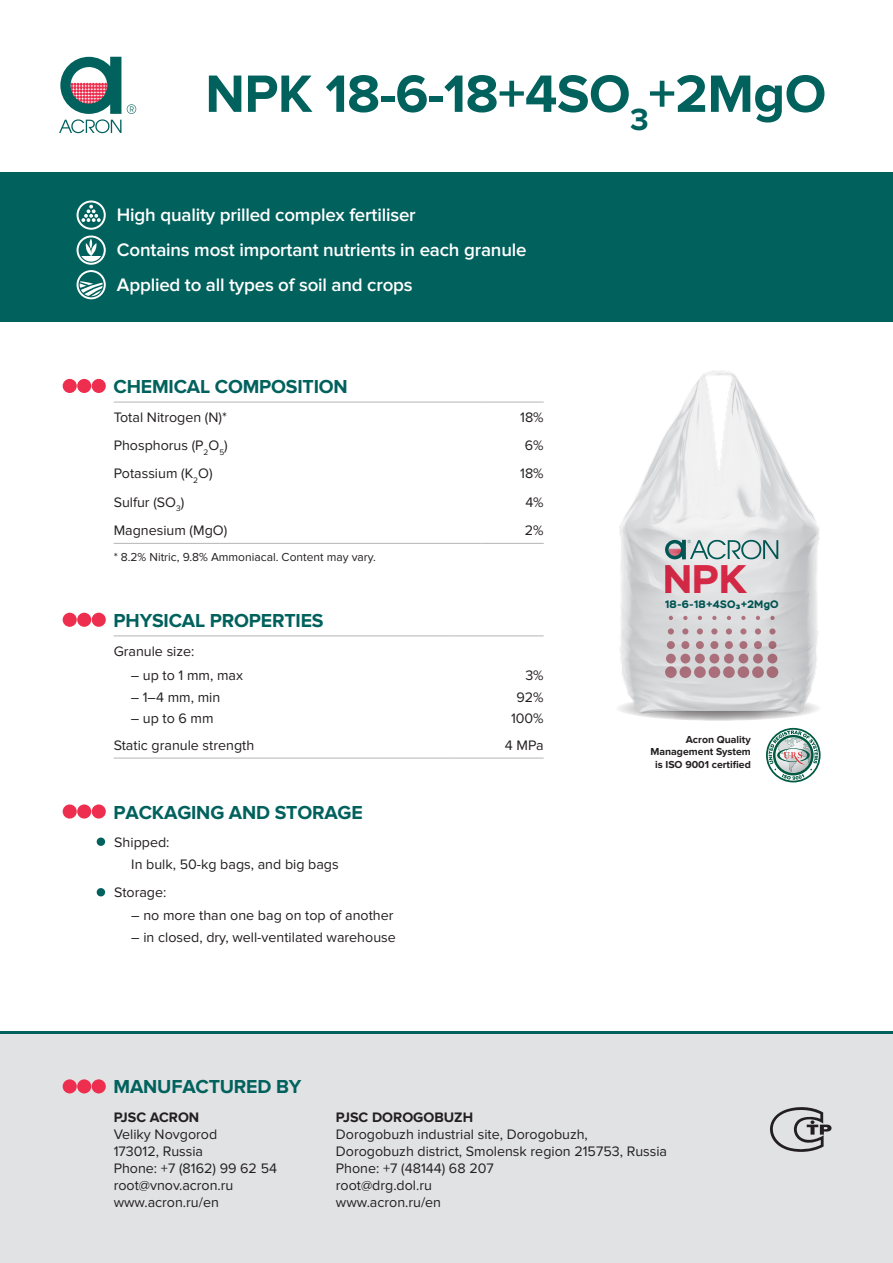
<style>
.page{position:relative;width:893px;height:1263px;background:#fff}
.page>*{position:absolute;margin:0;border:0;box-sizing:border-box;transform-origin:0 0}
.основной_текст{font:700 54.45px "Proxima Nova";letter-spacing:-.01em;color:#00615d}
.t1{font:700 39.9px "Stem";color:#ee2e4e}
.основной_текст-2{font:700 19.5px "Proxima Nova";letter-spacing:-.01em;color:#00615d}
.основной_текст-3{font:600 18.75px "Proxima Nova";letter-spacing:-.01em;color:#fff}
.таблица{font:14.25px/17.1px "Proxima Nova";color:#231f20}
.правая_колонка{font:14.25px "Proxima Nova";color:#231f20}
.таблица-2{font:700 14.25px "Proxima Nova";color:#231f20}
.таблица-3{font:12px "Proxima Nova";color:#231f20}
.t2{font:700 10.8px "Stem";letter-spacing:.025em;color:#00615d}
.t3{font:700 10.5px/12.6px "Proxima Nova";color:#231f20;text-align:right}
</style>
<div class="page">
<svg style="left:766px;top:728px;width:54px;height:54px"></svg>
<svg style="left:768px;top:730px;width:51px;height:51px"></svg>
<svg style="left:127px;top:104px;width:9px;height:10px"></svg>
<svg style="left:59px;top:57px;width:62px;height:76px"></svg>
<div style="left:0;top:172px;width:893px;height:150px;background:#00615d"></div>
<img style="left:618px;top:370px;width:202px;height:359px">
<div style="left:0;top:1034px;width:893px;height:229px;background:#e1e2e4"></div>
<hr style="left:0;top:1031px;width:893px;height:3px;background:#00615d">
<svg style="left:770px;top:1107px;width:61px;height:45px"></svg>
<svg style="left:665px;top:540px;width:113px;height:19px;background:#9bb3b3"></svg>
<svg style="left:665px;top:666px;width:12px;height:12px"></svg>
<div style="left:680px;top:666px;width:11px;height:12px;background:#a96f7a;border-radius:50%"></div>
<svg style="left:694px;top:666px;width:12px;height:12px"></svg>
<div style="left:709px;top:666px;width:11px;height:12px;background:#aa6f7b;border-radius:50%"></div>
<svg style="left:723px;top:666px;width:12px;height:12px"></svg>
<div style="left:738px;top:666px;width:11px;height:12px;background:#a86e79;border-radius:50%"></div>
<svg style="left:752px;top:666px;width:12px;height:12px"></svg>
<div style="left:767px;top:666px;width:11px;height:12px;background:#a66d78;border-radius:50%"></div>
<div style="left:666px;top:654px;width:10px;height:9px;background:#aa6f7b;border-radius:50%"></div>
<div style="left:680px;top:654px;width:10px;height:9px;background:#aa6f7b;border-radius:50%"></div>
<div style="left:695px;top:654px;width:10px;height:9px;background:#a96f7a;border-radius:50%"></div>
<div style="left:709px;top:654px;width:10px;height:9px;background:#a96f7a;border-radius:50%"></div>
<div style="left:724px;top:654px;width:10px;height:9px;background:#a96f7a;border-radius:50%"></div>
<div style="left:738px;top:654px;width:10px;height:9px;background:#a86e79;border-radius:50%"></div>
<svg style="left:753px;top:654px;width:10px;height:9px"></svg>
<div style="left:768px;top:654px;width:9px;height:9px;background:#a46c77;border-radius:50%"></div>
<div style="left:667px;top:641px;width:8px;height:8px;background:#a86e79;border-radius:50%"></div>
<div style="left:681px;top:641px;width:8px;height:8px;background:#a96f7a;border-radius:50%"></div>
<div style="left:696px;top:641px;width:8px;height:8px;background:#ab707b;border-radius:50%"></div>
<div style="left:710px;top:641px;width:8px;height:8px;background:#a86e79;border-radius:50%"></div>
<div style="left:725px;top:641px;width:8px;height:8px;background:#a96f7a;border-radius:50%"></div>
<div style="left:739px;top:641px;width:8px;height:8px;background:#a86e79;border-radius:50%"></div>
<div style="left:754px;top:641px;width:8px;height:8px;background:#ab707b;border-radius:50%"></div>
<div style="left:768px;top:641px;width:8px;height:8px;background:#a46c77;border-radius:50%"></div>
<svg style="left:668px;top:628px;width:6px;height:6px"></svg>
<svg style="left:682px;top:628px;width:6px;height:6px"></svg>
<svg style="left:697px;top:628px;width:6px;height:6px"></svg>
<svg style="left:711px;top:628px;width:6px;height:6px"></svg>
<svg style="left:726px;top:628px;width:6px;height:6px"></svg>
<svg style="left:740px;top:628px;width:6px;height:6px"></svg>
<svg style="left:755px;top:628px;width:6px;height:6px"></svg>
<svg style="left:769px;top:628px;width:6px;height:6px"></svg>
<svg style="left:669px;top:616px;width:4px;height:4px"></svg>
<svg style="left:683px;top:616px;width:4px;height:4px"></svg>
<svg style="left:698px;top:616px;width:4px;height:4px"></svg>
<svg style="left:712px;top:616px;width:4px;height:4px"></svg>
<svg style="left:727px;top:616px;width:4px;height:4px"></svg>
<svg style="left:741px;top:616px;width:5px;height:4px"></svg>
<svg style="left:756px;top:616px;width:4px;height:4px"></svg>
<svg style="left:770px;top:616px;width:5px;height:4px"></svg>
<div style="left:92px;top:379px;width:14px;height:14px;background:#ee2e4e;border-radius:50%"></div>
<div style="left:77px;top:379px;width:14px;height:14px;background:#ee2e4e;border-radius:50%"></div>
<div style="left:63px;top:379px;width:14px;height:14px;background:#ee2e4e;border-radius:50%"></div>
<hr style="left:114px;top:401px;width:368px;height:2px;background:#bcbdc0">
<hr style="left:482px;top:401px;width:62px;height:2px;background:#bcbdc0">
<hr style="left:114px;top:543px;width:368px;height:1px;background:#bcbdc0">
<hr style="left:482px;top:543px;width:62px;height:1px;background:#bcbdc0">
<div style="left:92px;top:613px;width:14px;height:14px;background:#ee2e4e;border-radius:50%"></div>
<div style="left:77px;top:613px;width:14px;height:14px;background:#ee2e4e;border-radius:50%"></div>
<div style="left:63px;top:613px;width:14px;height:14px;background:#ee2e4e;border-radius:50%"></div>
<hr style="left:114px;top:635px;width:335px;height:1px;background:#bcbdc0">
<hr style="left:449px;top:635px;width:95px;height:1px;background:#bcbdc0">
<hr style="left:114px;top:757px;width:335px;height:2px;background:#bcbdc0">
<hr style="left:449px;top:757px;width:95px;height:2px;background:#bcbdc0">
<div style="left:92px;top:804px;width:14px;height:14px;background:#ee2e4e;border-radius:50%"></div>
<div style="left:77px;top:804px;width:14px;height:14px;background:#ee2e4e;border-radius:50%"></div>
<div style="left:63px;top:804px;width:14px;height:14px;background:#ee2e4e;border-radius:50%"></div>
<div style="left:97px;top:837px;width:8px;height:9px;background:#00615d;border-radius:50%"></div>
<div style="left:97px;top:888px;width:8px;height:8px;background:#00615d;border-radius:50%"></div>
<svg style="left:81px;top:205px;width:20px;height:17px"></svg>
<div style="left:77px;top:200px;width:29px;height:30px;border:2px solid #fff;border-radius:50%"></div>
<svg style="left:80px;top:257px;width:23px;height:5px"></svg>
<div style="left:77px;top:235px;width:29px;height:30px;border:2px solid #fff;border-radius:50%"></div>
<svg style="left:85px;top:239px;width:12px;height:17px"></svg>
<div style="left:77px;top:270px;width:29px;height:29px;border:2px solid #fff;border-radius:50%"></div>
<svg style="left:80px;top:281px;width:23px;height:15px"></svg>
<div style="left:92px;top:1079px;width:14px;height:14px;background:#ee2e4e;border-radius:50%"></div>
<div style="left:77px;top:1079px;width:14px;height:14px;background:#ee2e4e;border-radius:50%"></div>
<div style="left:63px;top:1079px;width:14px;height:14px;background:#ee2e4e;border-radius:50%"></div>
<p class="основной_текст" style="left:205px;top:62px;width:622px">NPK 18-6-18+4SO<sub>3</sub>+2MgO</p>
<p class="основной_текст-3" style="left:117px;top:204px;width:300px">High quality prilled complex fertiliser</p>
<p class="основной_текст-3" style="left:117px;top:239px;width:411px">Contains most important nutrients in each granule</p>
<p class="основной_текст-3" style="left:117px;top:274px;width:297px">Applied to all types of soil and crops</p>
<p class="основной_текст-2" style="left:114px;top:375px;width:236px">CHEMICAL COMPOSITION</p>
<p class="таблица" style="left:114px;top:409px;width:115px">Total Nitrogen (N)*</p>
<p class="правая_колонка" style="left:520px;top:409px;width:25px">18%</p>
<p class="таблица" style="left:114px;top:437px;width:116px">Phosphorus (P<sub>2</sub>O<sub>5</sub>)</p>
<p class="правая_колонка" style="left:525px;top:437px;width:20px">6%</p>
<p class="таблица" style="left:114px;top:465px;width:100px">Potassium (K<sub>2</sub>O)</p>
<p class="правая_колонка" style="left:520px;top:465px;width:25px">18%</p>
<p class="таблица" style="left:114px;top:494px;width:72px">Sulfur (SO<sub>3</sub>)</p>
<p class="правая_колонка" style="left:525px;top:494px;width:20px">4%</p>
<p class="таблица" style="left:114px;top:522px;width:115px">Magnesium (MgO)</p>
<p class="правая_колонка" style="left:525px;top:522px;width:20px">2%</p>
<p class="таблица-3" style="left:114px;top:550px;width:264px">* 8.2% Nitric, 9.8% Ammoniacal. Content may vary.</p>
<p class="основной_текст-2" style="left:114px;top:609px;width:211px">PHYSICAL PROPERTIES</p>
<p class="таблица" style="left:114px;top:642px;width:82px">Granule size:</p>
<p class="таблица" style="left:131px;top:666px;width:114px">– up to 1 mm, max</p>
<p class="правая_колонка" style="left:525px;top:667px;width:20px">3%</p>
<p class="таблица" style="left:131px;top:688px;width:91px">– 1–4 mm, min</p>
<p class="правая_колонка" style="left:516px;top:689px;width:29px">92%</p>
<p class="таблица" style="left:131px;top:710px;width:84px">– up to 6 mm</p>
<p class="правая_колонка" style="left:511px;top:710px;width:34px">100%</p>
<p class="таблица" style="left:114px;top:736px;width:142px">Static granule strength</p>
<p class="правая_колонка" style="left:505px;top:737px;width:40px">4 MPa</p>
<p class="основной_текст-2" style="left:114px;top:801px;width:251px">PACKAGING AND STORAGE</p>
<p class="правая_колонка" style="left:114px;top:834px;width:57px">Shipped:</p>
<p class="таблица" style="left:131px;top:856px;width:209px">In bulk, 50-kg bags, and big bags</p>
<p class="таблица" style="left:114px;top:884px;width:54px">Storage:</p>
<p class="таблица" style="left:131px;top:906px;width:264px">– no more than one bag on top of another</p>
<p class="таблица" style="left:131px;top:929px;width:266px">– in closed, dry, well-ventilated warehouse</p>
<h2 class="t1" style="left:662px;top:553px;width:86px">NPK</h2>
<p class="t2" style="left:665px;top:597px;width:115px">18-6-18+4SO₃+2MgO</p>
<p class="t3" style="left:650px;top:733px;width:102px">Acron Quality<br>Management System is ISO 9001 certified</p>
<p class="основной_текст-2" style="left:114px;top:1076px;width:189px">MANUFACTURED BY</p>
<p class="таблица-2" style="left:114px;top:1109px;width:87px">PJSC ACRON</p>
<p class="таблица" style="left:114px;top:1126px;width:105px">Veliky Novgorod<br>173012, Russia</p>
<p class="таблица" style="left:114px;top:1160px;width:165px">Phone: +7 (8162) 99 62 54</p>
<p class="таблица" style="left:114px;top:1177px;width:121px">root@vnov.acron.ru</p>
<p class="таблица" style="left:114px;top:1194px;width:107px">www.acron.ru/en</p>
<p class="таблица-2" style="left:336px;top:1109px;width:139px">PJSC DOROGOBUZH</p>
<p class="таблица" style="left:336px;top:1126px;width:333px">Dorogobuzh industrial site, Dorogobuzh,<br>Dorogobuzh district, Smolensk region 215753, Russia</p>
<p class="таблица" style="left:336px;top:1160px;width:159px">Phone: +7 (48144) 68 207</p>
<p class="таблица" style="left:336px;top:1177px;width:97px">root@drg.dol.ru</p>
<p class="таблица" style="left:336px;top:1194px;width:107px">www.acron.ru/en</p>
</div>
